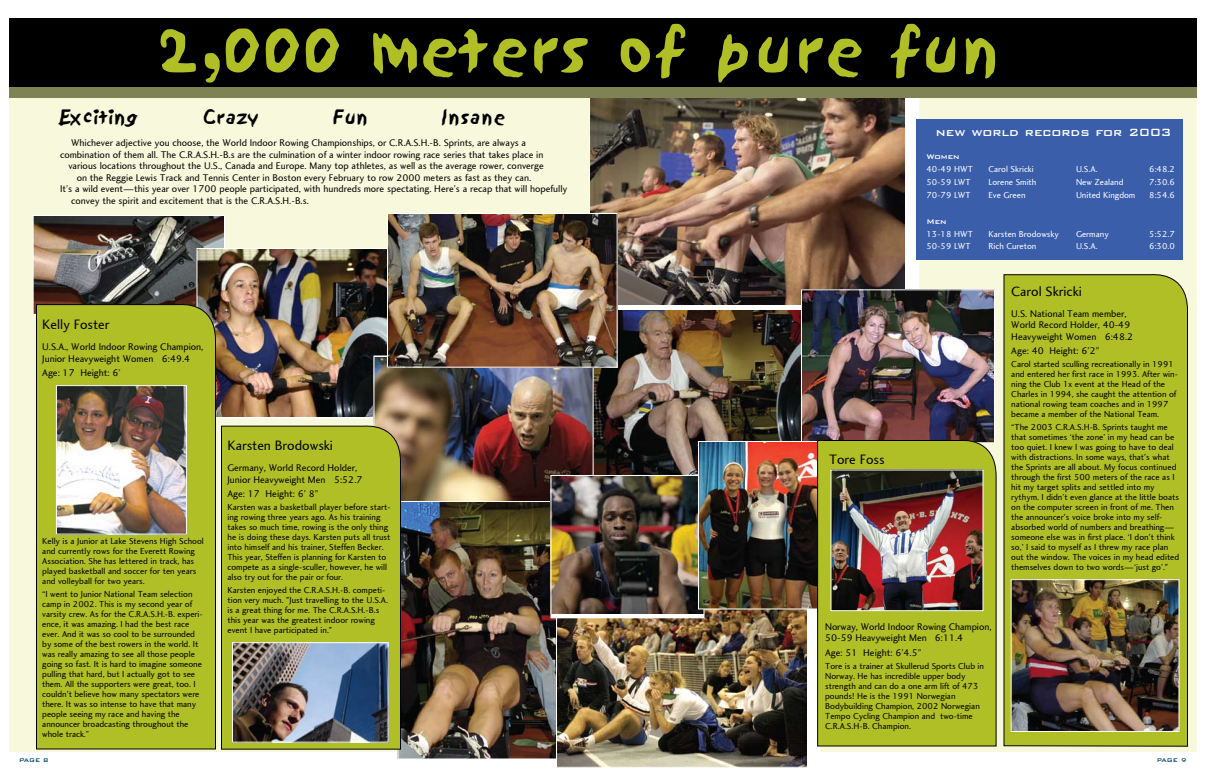
<style>
.page{position:relative;width:1206px;height:783px;background:#fff}
.page>*{position:absolute;margin:0;border:0;box-sizing:border-box;transform-origin:0 0}
.t1{font:60px "Sand";color:#afbf25}
.t2{font:18px "Sand";color:#000}
.t3{font:14px "Charlotte Sans Book Let Plain";color:#000}
.t4{font:500 14px "Bank Gothic BT";color:#fff}
.t5{font:10px/11.5px "Charlotte Sans Book Let Plain";color:#000}
.t6{font:9px/10px "Charlotte Sans Book Let Plain";color:#000}
.t7{font:9px "Charlotte Sans Book Let Plain";color:#fff}
.t8{font:500 9px "Bank Gothic BT";color:#fff}
.t9{font:500 7px "Bank Gothic BT";letter-spacing:-.02em;color:#00476c}
</style>
<div class="page">
<div style="left:9px;top:91px;width:1188px;height:661px;background:#f7f8dc"></div>
<svg style="left:589px;top:91px;width:330px;height:227px;background:#e1dedc"></svg>
<img style="left:591px;top:98px;width:313px;height:206px">
<img style="left:35px;top:217px;width:188px;height:96px">
<div style="left:33px;top:215px;width:192px;height:100px;border:1px solid #fff"></div>
<img style="left:198px;top:250px;width:189px;height:166px">
<div style="left:196px;top:248px;width:226px;height:170px;border:1px solid #fff"></div>
<div style="left:1003px;top:274px;width:185px;height:473px;background:#afbf25"></div>
<img style="left:375px;top:358px;width:218px;height:143px">
<div style="left:9px;top:86px;width:1188px;height:12px;background:#7f8252"></div>
<div style="left:9px;top:18px;width:1188px;height:68px;background:#000"></div>
<img style="left:1013px;top:581px;width:165px;height:149px">
<div style="left:1011px;top:579px;width:169px;height:153px;border:1px solid #fff"></div>
<img style="left:595px;top:311px;width:206px;height:164px">
<img style="left:803px;top:291px;width:190px;height:150px">
<div style="left:801px;top:289px;width:194px;height:154px;border:1px solid #fff"></div>
<img style="left:389px;top:215px;width:227px;height:151px">
<div style="left:387px;top:213px;width:231px;height:155px;border:1px solid #fff"></div>
<div style="left:916px;top:119px;width:267px;height:141px;background:#3b5eab"></div>
<img style="left:399px;top:503px;width:157px;height:255px">
<div style="left:221px;top:422px;width:181px;height:328px;background:#afbf25"></div>
<img style="left:234px;top:644px;width:153px;height:97px">
<div style="left:232px;top:642px;width:157px;height:101px;border:1px solid #fff"></div>
<div style="left:556px;top:588px;width:264px;height:179px;background:#fff"></div>
<img style="left:558px;top:609px;width:249px;height:157px">
<div style="left:551px;top:476px;width:153px;height:142px;background:linear-gradient(to right,#fff,#fff)"></div>
<img style="left:552px;top:477px;width:150px;height:136px">
<div style="left:550px;top:475px;width:154px;height:143px;border:1px solid #fff"></div>
<img style="left:700px;top:443px;width:117px;height:164px">
<div style="left:698px;top:441px;width:128px;height:168px;border:1px solid #fff"></div>
<svg style="left:36px;top:301px;width:180px;height:449px;background:#9fad22"></svg>
<img style="left:58px;top:387px;width:127px;height:146px">
<div style="left:56px;top:385px;width:131px;height:150px;border:1px solid #fff"></div>
<svg style="left:817px;top:437px;width:180px;height:310px;background:#a8b629"></svg>
<img style="left:832px;top:471px;width:149px;height:138px">
<h1 class="t1" style="left:160px;top:17px;width:841px">2,000 meters of pure fun</h1>
<h2 class="t2" style="left:60px;top:107px;width:79px">Exciting</h2>
<h2 class="t2" style="left:204px;top:107px;width:57px">Crazy</h2>
<h2 class="t2" style="left:334px;top:107px;width:36px">Fun</h2>
<h2 class="t2" style="left:442px;top:107px;width:65px">Insane</h2>
<p class="t5" style="left:71px;top:137px;width:457px">Whichever adjective you choose, the World Indoor Rowing Championships, or C.R.A.S.H.-B. Sprints, are always a</p>
<p class="t5" style="left:60px;top:149px;width:485px">combination of them all. The C.R.A.S.H.-B.s are the culmination of a winter indoor rowing race series that takes place in</p>
<p class="t5" style="left:68px;top:160px;width:477px">various locations throughout the U.S., Canada and Europe. Many top athletes, as well as the average rower, converge</p>
<p class="t5" style="left:77px;top:172px;width:456px">on the Reggie Lewis Track and Tennis Center in Boston every February to row 2000 meters as fast as they can.</p>
<p class="t5" style="left:60px;top:183px;width:509px">It’s a wild event—this year over 1700 people participated, with hundreds more spectating. Here’s a recap that will hopefully</p>
<p class="t5" style="left:71px;top:195px;width:239px">convey the spirit and excitement that is the C.R.A.S.H.-B.s.</p>
<h3 class="t3" style="left:42px;top:317px;width:69px">Kelly Foster</h3>
<p class="t5" style="left:42px;top:342px;width:163px">U.S.A., World Indoor Rowing Champion,<br>Junior Heavyweight Women 6:49.4</p>
<p class="t5" style="left:42px;top:367px;width:80px">Age: 17 Height: 6’</p>
<p class="t6" style="left:42px;top:536px;width:163px">Kelly is a Junior at Lake Stevens High School and currently rows for the Everett Rowing Association. She has lettered in track, has played basketball and soccer for ten years and volleyball for two years.</p>
<p class="t6" style="left:42px;top:589px;width:162px">“I went to Junior National Team selection camp in 2002. This is my second year of varsity crew. As for the C.R.A.S.H.-B. experi&shy;ence, it was amazing. I had the best race ever. And it was so cool to be surrounded by some of the best rowers in the world. It was really amazing to see all those people going so fast. It is hard to imagine someone pulling that hard, but I actually got to see them. All the supporters were great, too. I couldn't believe how many spectators were there. It was so intense to have that many people seeing my race and having the announcer broadcasting throughout the whole track.”</p>
<h3 class="t3" style="left:228px;top:437px;width:107px">Karsten Brodowski</h3>
<p class="t5" style="left:228px;top:462px;width:137px">Germany, World Record Holder,<br>Junior Heavyweight Men 5:52.7</p>
<p class="t5" style="left:228px;top:488px;width:92px">Age: 17 Height: 6’ 8”</p>
<p class="t6" style="left:228px;top:502px;width:165px">Karsten was a basketball player before start&shy;ing rowing three years ago. As his training takes so much time, rowing is the only thing he is doing these days. Karsten puts all trust into himself and his trainer, Steffen Becker.<br>This year, Steffen is planning for Karsten to compete as a single-sculler, however, he will also try out for the pair or four.</p>
<p class="t6" style="left:228px;top:585px;width:162px">Karsten enjoyed the C.R.A.S.H.-B. competi&shy;tion very much. "Just travelling to the U.S.A. is a great thing for me. The C.R.A.S.H.-B.s this year was the greatest indoor rowing event I have participated in."</p>
<h3 class="t3" style="left:829px;top:451px;width:57px">Tore Foss</h3>
<h3 class="t4" style="left:936px;top:125px;width:237px">new world records for 2003</h3>
<p class="t8" style="left:927px;top:152px;width:35px">Women</p>
<p class="t7" style="left:927px;top:164px;width:48px">40-49 HWT</p>
<p class="t7" style="left:989px;top:164px;width:47px">Carol Skricki</p>
<p class="t7" style="left:1076px;top:164px;width:23px">U.S.A.</p>
<p class="t7" style="left:1149px;top:164px;width:27px">6:48.2</p>
<p class="t7" style="left:927px;top:177px;width:46px">50-59 LWT</p>
<p class="t7" style="left:989px;top:177px;width:49px">Lorene Smith</p>
<p class="t7" style="left:1076px;top:177px;width:49px">New Zealand</p>
<p class="t7" style="left:1149px;top:177px;width:27px">7:30.6</p>
<p class="t7" style="left:927px;top:190px;width:46px">70-79 LWT</p>
<p class="t7" style="left:989px;top:190px;width:39px">Eve Green</p>
<p class="t7" style="left:1076px;top:190px;width:61px">United Kingdom</p>
<p class="t7" style="left:1149px;top:190px;width:27px">8:54.6</p>
<p class="t8" style="left:927px;top:216px;width:22px">Men</p>
<p class="t7" style="left:927px;top:228px;width:48px">13-18 HWT</p>
<p class="t7" style="left:989px;top:228px;width:72px">Karsten Brodowsky</p>
<p class="t7" style="left:1076px;top:228px;width:34px">Germany</p>
<p class="t7" style="left:1149px;top:228px;width:27px">5:52.7</p>
<p class="t7" style="left:927px;top:241px;width:46px">50-59 LWT</p>
<p class="t7" style="left:989px;top:241px;width:49px">Rich Cureton</p>
<p class="t7" style="left:1076px;top:241px;width:23px">U.S.A.</p>
<p class="t7" style="left:1149px;top:241px;width:27px">6:30.0</p>
<h3 class="t3" style="left:1011px;top:283px;width:72px">Carol Skricki</h3>
<p class="t5" style="left:1011px;top:308px;width:124px">U.S. National Team member,<br>World Record Holder, 40-49<br>Heavyweight Women 6:48.2</p>
<p class="t5" style="left:1011px;top:345px;width:90px">Age: 40 Height: 6’2”</p>
<p class="t6" style="left:1011px;top:359px;width:168px">Carol started sculling recreationally in 1991 and entered her first race in 1993. After win&shy;ning the Club 1x event at the Head of the Charles in 1994, she caught the attention of national rowing team coaches and in 1997 became a member of the National Team.</p>
<p class="t6" style="left:1011px;top:422px;width:170px">“The 2003 C.R.A.S.H-B. Sprints taught me that sometimes ‘the zone’ in my head can be too quiet. I knew I was going to have to deal with distractions. In some ways, that's what the Sprints are all about. My focus continued through the first 500 meters of the race as I hit my target splits and settled into my rythym. I didn’t even glance at the little boats on the computer screen in front of me. Then the announcer's voice broke into my self&shy;absorbed world of numbers and breathing— someone else was in first place. ‘I don't think so,’ I said to myself as I threw my race plan out the window. The voices in my head edited themselves down to two words—‘just go’."</p>
<p class="t5" style="left:825px;top:621px;width:168px">Norway, World Indoor Rowing Champion,<br>50-59 Heavyweight Men 6:11.4</p>
<p class="t5" style="left:825px;top:647px;width:98px">Age: 51 Height: 6’4.5”</p>
<p class="t6" style="left:825px;top:661px;width:160px">Tore is a trainer at Skullerud Sports Club in Norway. He has incredible upper body strength and can do a one arm lift of 473 pounds! He is the 1991 Norwegian Bodybuilding Champion, 2002 Norwegian Tempo Cycling Champion and two-time C.R.A.S.H-B. Champion.</p>
<p class="t9" style="left:19px;top:757px;width:31px">PAGE 8</p>
<p class="t9" style="left:1157px;top:757px;width:31px">PAGE 9</p>
</div>
